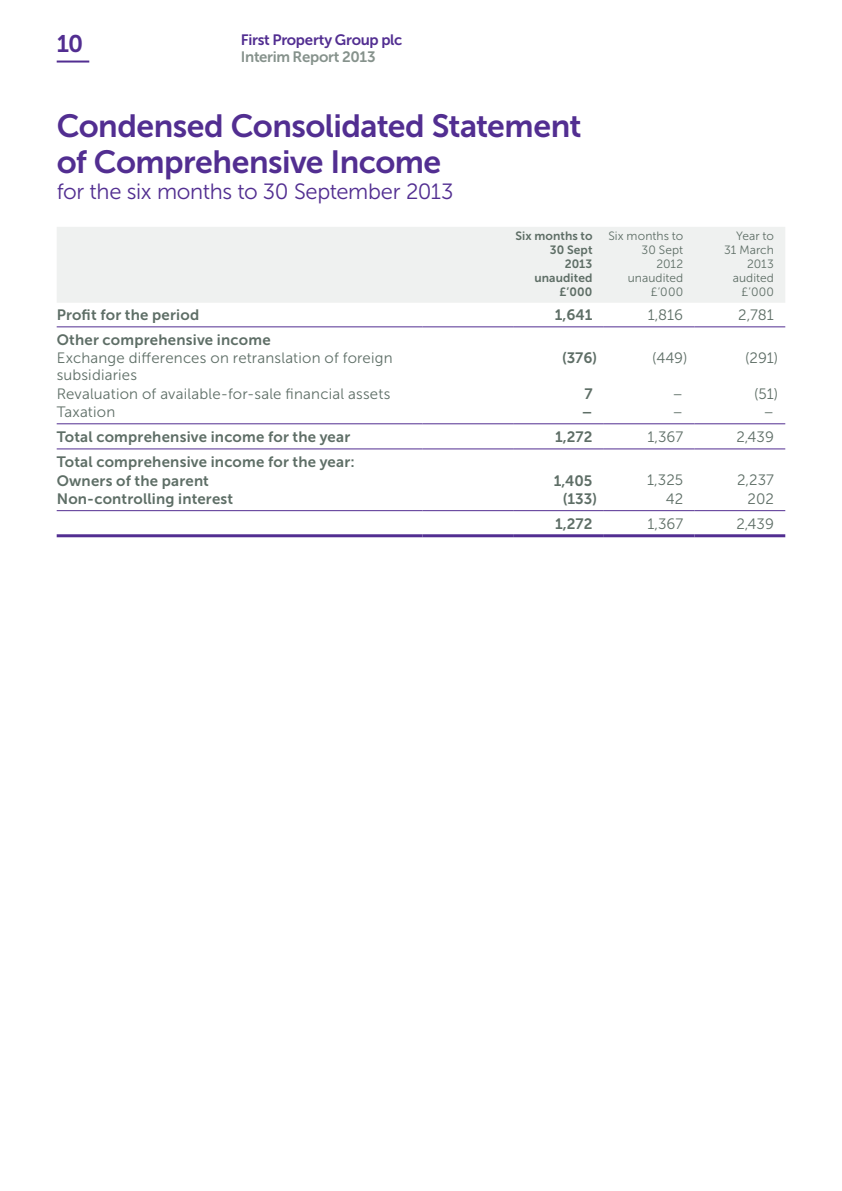
<style>
.page{position:relative;width:842px;height:1191px;background:#fff}
.page>*{position:absolute;margin:0;border:0;box-sizing:border-box;transform-origin:0 0}
.t1{font:32px/36px "Museo Sans 700";letter-spacing:-.015em;color:#522e91}
.t2{font:24px "Museo Sans 700";color:#522e91}
.t3{font:22px "Museo Sans 300";letter-spacing:-.015em;color:#522e91}
.t4{font:15px/18.2px "Museo Sans 700";letter-spacing:.015em;color:#5e6e66}
.t5{font:15px/17px "Museo Sans 300";letter-spacing:.01em;color:#5e6e66}
.t6{font:15px "Museo Sans 700";letter-spacing:-.02em;color:#522e91}
.t7{font:15px "Museo Sans 700";letter-spacing:-.025em;color:#86928c}
.t8{font:12px/14px "Museo Sans 300";letter-spacing:.005em;color:#5e6e66;text-align:right}
.t9{font:12px/14px "Museo Sans 700";letter-spacing:.01em;color:#5e6e66;text-align:right}
</style>
<div class="page">
<hr style="left:57px;top:61px;width:32px;height:2px;background:#522e91">
<div style="left:57px;top:227px;width:728px;height:76px;background:#eff1f0"></div>
<hr style="left:57px;top:326px;width:365px;height:1px;background:#522e91">
<hr style="left:422px;top:326px;width:91px;height:1px;background:#522e91">
<hr style="left:513px;top:326px;width:91px;height:1px;background:#522e91">
<hr style="left:604px;top:326px;width:90px;height:1px;background:#522e91">
<hr style="left:694px;top:326px;width:91px;height:1px;background:#522e91">
<hr style="left:57px;top:423px;width:365px;height:1px;background:#522e91">
<hr style="left:422px;top:423px;width:91px;height:1px;background:#522e91">
<hr style="left:513px;top:423px;width:91px;height:1px;background:#522e91">
<hr style="left:604px;top:423px;width:90px;height:1px;background:#522e91">
<hr style="left:694px;top:423px;width:91px;height:1px;background:#522e91">
<hr style="left:57px;top:448px;width:365px;height:1px;background:#522e91">
<hr style="left:422px;top:448px;width:91px;height:1px;background:#522e91">
<hr style="left:513px;top:448px;width:91px;height:1px;background:#522e91">
<hr style="left:604px;top:448px;width:90px;height:1px;background:#522e91">
<hr style="left:694px;top:448px;width:91px;height:1px;background:#522e91">
<hr style="left:57px;top:510px;width:365px;height:1px;background:#522e91">
<hr style="left:422px;top:510px;width:91px;height:1px;background:#522e91">
<hr style="left:513px;top:510px;width:91px;height:1px;background:#522e91">
<hr style="left:604px;top:510px;width:90px;height:1px;background:#522e91">
<hr style="left:694px;top:510px;width:91px;height:1px;background:#522e91">
<hr style="left:57px;top:534px;width:365px;height:3px;background:#522e91">
<hr style="left:422px;top:534px;width:91px;height:3px;background:#522e91">
<hr style="left:513px;top:534px;width:91px;height:3px;background:#522e91">
<hr style="left:604px;top:534px;width:90px;height:3px;background:#522e91">
<hr style="left:694px;top:534px;width:91px;height:3px;background:#522e91">
<h2 class="t2" style="left:57px;top:30px;width:28px">10</h2>
<p class="t6" style="left:241px;top:32px;width:163px">First Property Group plc</p>
<p class="t7" style="left:241px;top:49px;width:136px">Interim Report 2013</p>
<h1 class="t1" style="left:57px;top:108px;width:526px">Condensed Consolidated Statement of Comprehensive Income</h1>
<h3 class="t3" style="left:57px;top:180px;width:398px">for the six months to 30 September 2013</h3>
<p class="t9" style="left:515px;top:228px;width:79px">Six months to<br>30 Sept<br>2013 unaudited £’000</p>
<p class="t8" style="left:608px;top:229px;width:76px">Six months to<br>30 Sept<br>2012 unaudited £’000</p>
<p class="t8" style="left:724px;top:229px;width:51px">Year to<br>31 March<br>2013 audited £’000</p>
<p class="t4" style="left:57px;top:306px;width:144px">Profit for the period</p>
<p class="t4" style="left:555px;top:306px;width:39px">1,641</p>
<p class="t5" style="left:648px;top:306px;width:37px">1,816</p>
<p class="t5" style="left:738px;top:306px;width:37px">2,781</p>
<p class="t4" style="left:57px;top:331px;width:215px">Other comprehensive income</p>
<p class="t5" style="left:57px;top:350px;width:337px">Exchange differences on retranslation of foreign subsidiaries</p>
<p class="t4" style="left:562px;top:349px;width:37px">(376)</p>
<p class="t5" style="left:652px;top:350px;width:37px">(449)</p>
<p class="t5" style="left:745px;top:350px;width:35px">(291)</p>
<p class="t5" style="left:57px;top:385px;width:335px">Revaluation of available-for-sale financial assets</p>
<p class="t4" style="left:584px;top:384px;width:10px">7</p>
<p class="t5" style="left:673px;top:385px;width:12px">–</p>
<p class="t5" style="left:754px;top:385px;width:26px">(51)</p>
<p class="t5" style="left:57px;top:403px;width:60px">Taxation</p>
<p class="t4" style="left:582px;top:403px;width:12px">–</p>
<p class="t5" style="left:673px;top:403px;width:12px">–</p>
<p class="t5" style="left:763px;top:403px;width:12px">–</p>
<p class="t4" style="left:57px;top:428px;width:295px">Total comprehensive income for the year</p>
<p class="t4" style="left:555px;top:428px;width:39px">1,272</p>
<p class="t5" style="left:647px;top:428px;width:37px">1,367</p>
<p class="t5" style="left:736px;top:428px;width:39px">2,439</p>
<p class="t4" style="left:57px;top:453px;width:300px">Total comprehensive income for the year:<br>Owners of the parent</p>
<p class="t4" style="left:554px;top:471px;width:40px">1,405</p>
<p class="t5" style="left:647px;top:472px;width:37px">1,325</p>
<p class="t5" style="left:737px;top:472px;width:38px">2,237</p>
<p class="t4" style="left:57px;top:489px;width:178px">Non-controlling interest</p>
<p class="t4" style="left:563px;top:489px;width:36px">(133)</p>
<p class="t5" style="left:666px;top:490px;width:19px">42</p>
<p class="t5" style="left:748px;top:490px;width:28px">202</p>
<p class="t4" style="left:555px;top:514px;width:39px">1,272</p>
<p class="t5" style="left:647px;top:515px;width:37px">1,367</p>
<p class="t5" style="left:736px;top:515px;width:39px">2,439</p>
</div>
